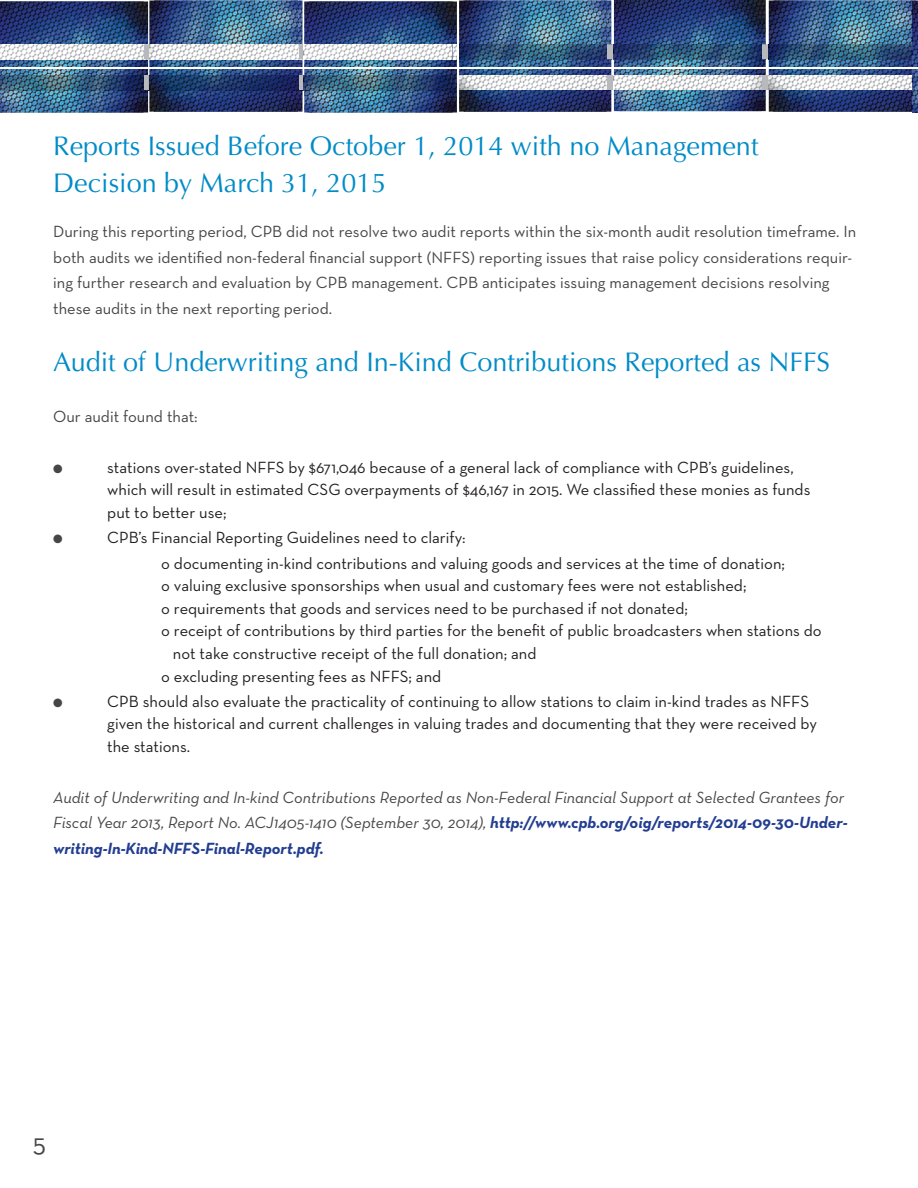
<style>
.page{position:relative;width:918px;height:1188px;background:#fff}
.page>*{position:absolute;margin:0;border:0;box-sizing:border-box;transform-origin:0 0}
.t1{font:27px/37.5px "Optima";color:#008bc7}
.t2{font:27px "Neutra Text";color:#454647}
.t3{font:16.5px/22.5px "Neutra Text";color:#231f20}
.t4{font:16.5px/25.5px "Neutra Text";color:#454647}
.t5{font:italic 16.5px/25.5px "Neutra Text";color:#454647}
.t6{font:12px "Zapf Dingbats ITC";color:#454647}
.s1{font-weight:700;color:#233e91}
</style>
<div class="page">
<img style="left:0;top:1px;width:154px;height:112px">
<img style="left:154px;top:1px;width:298px;height:112px">
<img style="left:309px;top:2px;width:148px;height:111px">
<img style="left:761px;top:0;width:5px;height:111px">
<img style="left:308px;top:75px;width:147px;height:15px">
<img style="left:308px;top:44px;width:148px;height:15px">
<img style="left:0;top:2px;width:144px;height:111px">
<img style="left:459px;top:1px;width:148px;height:111px">
<img style="left:614px;top:0;width:147px;height:111px">
<img style="left:769px;top:1px;width:147px;height:111px">
<hr style="left:0;top:67px;width:918px;height:2px;background:#fff">
<svg style="left:144px;top:75px;width:164px;height:15px"></svg>
<img style="left:0;top:75px;width:144px;height:15px">
<svg style="left:607px;top:44px;width:161px;height:15px"></svg>
<img style="left:459px;top:44px;width:148px;height:15px">
<img style="left:614px;top:44px;width:147px;height:15px">
<img style="left:768px;top:44px;width:145px;height:15px">
<svg style="left:144px;top:44px;width:164px;height:15px"></svg>
<img style="left:0;top:44px;width:144px;height:15px">
<svg style="left:607px;top:75px;width:161px;height:15px"></svg>
<img style="left:459px;top:75px;width:148px;height:15px">
<img style="left:614px;top:75px;width:147px;height:15px">
<img style="left:768px;top:75px;width:145px;height:15px">
<img style="left:913px;top:2px;width:5px;height:111px">
<hr style="left:894px;top:67px;width:24px;height:2px;background:#fff">
<h1 class="t1" style="left:53px;top:127px;width:707px">Reports Issued Before October 1, 2014 with no Management<br>Decision by March 31, 2015</h1>
<p class="t4" style="left:53px;top:219px;width:805px">During this reporting period, CPB did not resolve two audit reports within the six-month audit resolution timeframe. In both audits we identified non-federal financial support (NFFS) reporting issues that raise policy considerations requir&shy;ing further research and evaluation by CPB management. CPB anticipates issuing management decisions resolving these audits in the next reporting period.</p>
<h1 class="t1" style="left:53px;top:344px;width:778px">Audit of Underwriting and In-Kind Contributions Reported as NFFS</h1>
<p class="t4" style="left:53px;top:403px;width:146px">Our audit found that:</p>
<p class="t6" style="left:53px;top:463px;width:11px">●</p>
<p class="t3" style="left:107px;top:456px;width:705px">stations over-stated NFFS by $671,046 because of a general lack of compliance with CPB’s guidelines, which will result in estimated CSG overpayments of $46,167 in 2015. We classified these monies as funds put to better use;</p>
<p class="t6" style="left:53px;top:534px;width:11px">●</p>
<p class="t3" style="left:161px;top:525px;width:625px;line-height:25.5px;text-indent:-54px">CPB’s Financial Reporting Guidelines need to clarify:<br>o documenting in-kind contributions and valuing goods and services at the time of donation;</p>
<p class="t3" style="left:161px;top:574px;width:587px">o valuing exclusive sponsorships when usual and customary fees were not established;</p>
<p class="t3" style="left:161px;top:597px;width:528px">o requirements that goods and services need to be purchased if not donated;</p>
<p class="t3" style="left:161px;top:619px;width:662px">o receipt of contributions by third parties for the benefit of public broadcasters when stations do</p>
<p class="t3" style="left:173px;top:642px;width:365px">not take constructive receipt of the full donation; and</p>
<p class="t3" style="left:161px;top:664px;width:282px">o excluding presenting fees as NFFS; and</p>
<p class="t6" style="left:53px;top:697px;width:11px">●</p>
<p class="t3" style="left:107px;top:690px;width:711px">CPB should also evaluate the practicality of continuing to allow stations to claim in-kind trades as NFFS given the historical and current challenges in valuing trades and documenting that they were received by the stations.</p>
<p class="t5" style="left:53px;top:784px;width:796px">Audit of Underwriting and In-kind Contributions Reported as Non-Federal Financial Support at Selected Grantees for<br>Fiscal Year 2013, Report No. ACJ1405-1410 (September 30, 2014), <span class="s1">http://www.cpb.org/oig/reports/2014-09-30-Under&shy;writing-In-Kind-NFFS-Final-Report.pdf.</span></p>
<h1 class="t2" style="left:33px;top:1127px;width:15px">5</h1>
</div>
